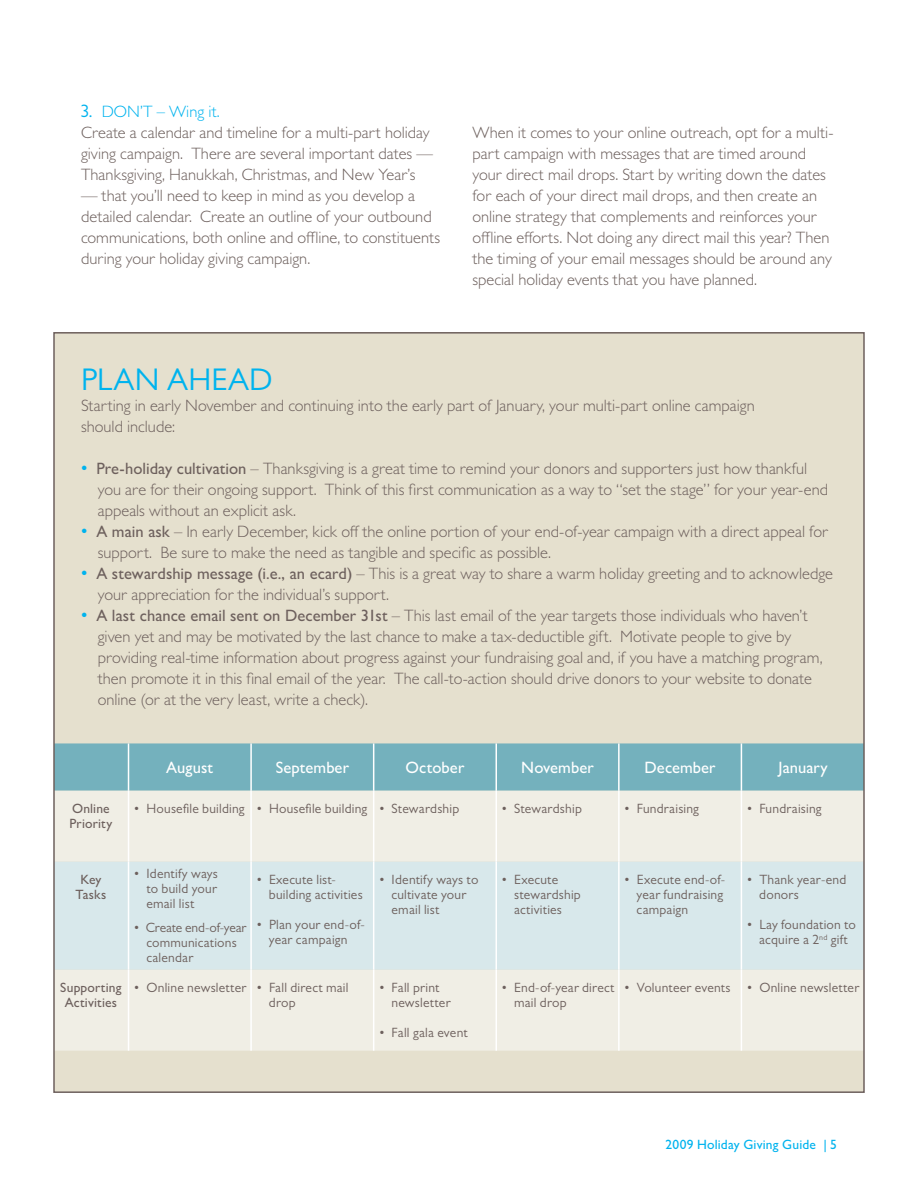
<style>
.page{position:relative;width:918px;height:1188px;background:#fff}
.page>*{position:absolute;margin:0;border:0;box-sizing:border-box;transform-origin:0 0}
.t1{font:31.5px "Gill Sans MT Pro";letter-spacing:.005em;color:#00b3ee}
.Bulleted_list{font:300 16.5px/21px "Gill Sans MT Pro";color:#6d605d}
.t2{font:500 16.5px "Gill Sans MT Pro";letter-spacing:.005em;color:#fff}
.Numbered_list{font:300 16.5px "Gill Sans MT Pro";letter-spacing:.005em;color:#00b3ee}
.Bulleted_list_in_tab{font:13.5px/15px "Gill Sans MT Pro";letter-spacing:.015em;color:#6d605d}
.t3{font:500 13.5px/15px "Gill Sans MT Pro";letter-spacing:.015em;color:#6d605d}
.t4{font:500 13.5px "Gill Sans MT Pro";color:#00b3ee}
.s1{font-weight:400;font-size:18px}
.s2{font-weight:500;font-size:18px;color:#00b3ee}
.s3{font-weight:500}
</style>
<div class="page">
<div style="left:54px;top:333px;width:810px;height:759px;background:#e5e0ce"></div>
<div style="left:56px;top:743px;width:806px;height:48px;background:#74b1bd"></div>
<div style="left:56px;top:791px;width:806px;height:260px;background:#f0eee5"></div>
<div style="left:56px;top:862px;width:806px;height:108px;background:#d8e8eb"></div>
<hr style="left:128px;top:791px;width:1px;height:71px;background:#fff">
<hr style="left:250px;top:791px;width:2px;height:71px;background:#fff">
<hr style="left:373px;top:791px;width:1px;height:71px;background:#fff">
<hr style="left:496px;top:791px;width:1px;height:71px;background:#fff">
<hr style="left:618px;top:791px;width:2px;height:71px;background:#fff">
<hr style="left:741px;top:791px;width:1px;height:71px;background:#fff">
<hr style="left:128px;top:862px;width:1px;height:108px;background:#fff">
<hr style="left:250px;top:862px;width:2px;height:108px;background:#fff">
<hr style="left:373px;top:862px;width:1px;height:108px;background:#fff">
<hr style="left:496px;top:862px;width:1px;height:108px;background:#fff">
<hr style="left:618px;top:862px;width:2px;height:108px;background:#fff">
<hr style="left:741px;top:862px;width:1px;height:108px;background:#fff">
<hr style="left:128px;top:970px;width:1px;height:81px;background:#fff">
<hr style="left:250px;top:970px;width:2px;height:81px;background:#fff">
<hr style="left:373px;top:970px;width:1px;height:81px;background:#fff">
<hr style="left:496px;top:970px;width:1px;height:81px;background:#fff">
<hr style="left:618px;top:970px;width:2px;height:81px;background:#fff">
<hr style="left:741px;top:970px;width:1px;height:81px;background:#fff">
<hr style="left:128px;top:743px;width:1px;height:48px;background:#fff">
<hr style="left:250px;top:743px;width:2px;height:48px;background:#fff">
<hr style="left:373px;top:743px;width:1px;height:48px;background:#fff">
<hr style="left:496px;top:743px;width:1px;height:48px;background:#fff">
<hr style="left:618px;top:743px;width:2px;height:48px;background:#fff">
<hr style="left:741px;top:743px;width:1px;height:48px;background:#fff">
<p class="Numbered_list" style="left:81px;top:102px;width:140px"><span class="s1">3.</span> DON’T – Wing it.</p>
<p class="Bulleted_list" style="left:81px;top:122px;width:354px">Create a calendar and timeline for a multi-part holiday giving campaign. There are several important dates —<br>Thanksgiving, Hanukkah, Christmas, and New Year’s</p>
<p class="Bulleted_list" style="left:81px;top:185px;width:361px">— that you’ll need to keep in mind as you develop a detailed calendar. Create an outline of your outbound communications, both online and offline, to constituents during your holiday giving campaign.</p>
<p class="Bulleted_list" style="left:472px;top:122px;width:363px">When it comes to your online outreach, opt for a multi&shy;part campaign with messages that are timed around your direct mail drops. Start by writing down the dates for each of your direct mail drops, and then create an online strategy that complements and reinforces your offline efforts. Not doing any direct mail this year? Then the timing of your email messages should be around any special holiday events that you have planned.</p>
<p class="t1" style="left:81px;top:361px;width:193px">PLAN AHEAD</p>
<p class="Bulleted_list" style="left:81px;top:395px;width:675px">Starting in early November and continuing into the early part of January, your multi-part online campaign should include:</p>
<p class="Bulleted_list" style="left:98px;top:458px;width:732px;text-indent:-17px"><span class="s2">•</span> <span class="s3">Pre-holiday cultivation</span> – Thanksgiving is a great time to remind your donors and supporters just how thankful you are for their ongoing support. Think of this first communication as a way to “set the stage” for your year-end appeals without an explicit ask.</p>
<p class="Bulleted_list" style="left:98px;top:521px;width:732px;text-indent:-17px"><span class="s2">•</span> <span class="s3">A main ask</span> – In early December, kick off the online portion of your end-of-year campaign with a direct appeal for support. Be sure to make the need as tangible and specific as possible.</p>
<p class="Bulleted_list" style="left:98px;top:563px;width:737px;text-indent:-17px"><span class="s2">•</span> <span class="s3">A stewardship message (i.e., an ecard)</span> – This is a great way to share a warm holiday greeting and to acknowledge your appreciation for the individual’s support.</p>
<p class="Bulleted_list" style="left:98px;top:605px;width:726px;text-indent:-17px"><span class="s2">•</span> <span class="s3">A last chance email sent on December 31st</span> – This last email of the year targets those individuals who haven’t given yet and may be motivated by the last chance to make a tax-deductible gift. Motivate people to give by providing real-time information about progress against your fundraising goal and, if you have a matching program, then promote it in this final email of the year. The call-to-action should drive donors to your website to donate online (or at the very least, write a check).</p>
<p class="t2" style="left:166px;top:757px;width:48px">August</p>
<p class="t2" style="left:276px;top:757px;width:75px">September</p>
<p class="t2" style="left:406px;top:757px;width:60px">October</p>
<p class="t2" style="left:521px;top:757px;width:74px">November</p>
<p class="t2" style="left:645px;top:757px;width:73px">December</p>
<p class="t2" style="left:778px;top:757px;width:51px">January</p>
<p class="t3" style="left:70px;top:801px;width:44px">Online<br>Priority</p>
<p class="Bulleted_list_in_tab" style="left:134px;top:801px;width:112px">• Housefile building</p>
<p class="Bulleted_list_in_tab" style="left:257px;top:801px;width:112px">• Housefile building</p>
<p class="Bulleted_list_in_tab" style="left:379px;top:801px;width:82px">• Stewardship</p>
<p class="Bulleted_list_in_tab" style="left:502px;top:801px;width:82px">• Stewardship</p>
<p class="Bulleted_list_in_tab" style="left:624px;top:801px;width:76px">• Fundraising</p>
<p class="Bulleted_list_in_tab" style="left:747px;top:801px;width:76px">• Fundraising</p>
<p class="t3" style="left:80px;top:872px;width:23px">Key</p>
<p class="t3" style="left:76px;top:887px;width:32px">Tasks</p>
<p class="Bulleted_list_in_tab" style="left:146px;top:866px;width:73px;text-align:justify;text-indent:-12px">• Identify ways to build your email list</p>
<p class="Bulleted_list_in_tab" style="left:146px;top:920px;width:102px;text-indent:-12px">• Create end-of-year communications calendar</p>
<p class="Bulleted_list_in_tab" style="left:269px;top:872px;width:95px;text-indent:-12px">• Execute list&shy;building activities</p>
<p class="Bulleted_list_in_tab" style="left:256px;top:917px;width:110px;text-align:center">• Plan your end-of&shy;year campaign</p>
<p class="Bulleted_list_in_tab" style="left:392px;top:872px;width:88px;text-indent:-12px">• Identify ways to cultivate your email list</p>
<p class="Bulleted_list_in_tab" style="left:514px;top:872px;width:68px;text-indent:-12px">• Execute stewardship activities</p>
<p class="Bulleted_list_in_tab" style="left:637px;top:872px;width:90px;text-indent:-12px">• Execute end-of&shy;year fundraising campaign</p>
<p class="Bulleted_list_in_tab" style="left:759px;top:872px;width:89px;text-indent:-12px">• Thank year-end donors</p>
<p class="Bulleted_list_in_tab" style="left:747px;top:917px;width:111px;text-align:center">• Lay foundation to acquire a 2<sup>nd</sup> gift</p>
<p class="t3" style="left:60px;top:980px;width:63px;text-align:center">Supporting<br>Activities</p>
<p class="Bulleted_list_in_tab" style="left:134px;top:980px;width:114px">• Online newsletter</p>
<p class="Bulleted_list_in_tab" style="left:269px;top:980px;width:81px;text-indent:-12px">• Fall direct mail drop</p>
<p class="Bulleted_list_in_tab" style="left:391px;top:980px;width:61px;text-indent:-12px">• Fall print newsletter</p>
<p class="Bulleted_list_in_tab" style="left:379px;top:1025px;width:90px">• Fall gala event</p>
<p class="Bulleted_list_in_tab" style="left:514px;top:980px;width:102px;text-indent:-12px">• End-of-year direct mail drop</p>
<p class="Bulleted_list_in_tab" style="left:624px;top:980px;width:108px">• Volunteer events</p>
<p class="Bulleted_list_in_tab" style="left:747px;top:980px;width:114px">• Online newsletter</p>
<p class="t4" style="left:665px;top:1136px;width:173px">2009 Holiday Giving Guide | 5</p>
</div>
